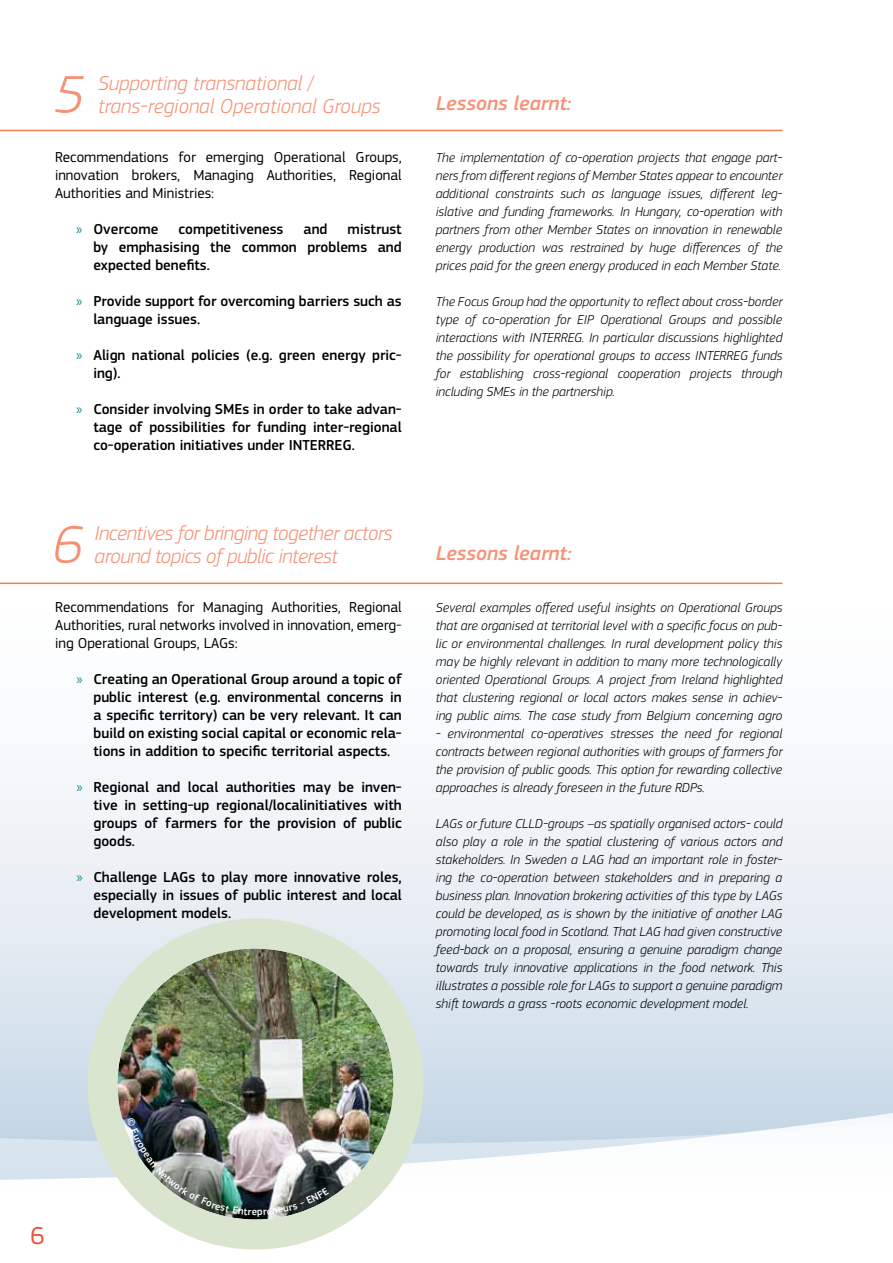
<style>
.page{position:relative;width:893px;height:1263px;background:#fff}
.page>*{position:absolute;margin:0;border:0;box-sizing:border-box;transform-origin:0 0}
.t1{font:italic 300 54.9px "PF Square Sans Pro";color:#f69176}
.t2{font:25.5px "PF Square Sans Pro";color:#f05135}
.t3{font:italic 300 21px/22.5px "PF Square Sans Pro";letter-spacing:-.02em;color:#f69176}
.t4{font:italic 300 21px/22.5px "PF Square Sans Pro";color:#f69176}
.t5{font:italic 500 20.85px "PF Square Sans Pro";color:#f69176}
.t6{font:500 15px/18px "PF Square Sans Pro";color:#000;text-align:justify}
.t7{font:15px/18px "PF Square Sans Pro";color:#000;text-align:justify}
.t8{font:italic 300 13.5px/18px "PF Square Sans Pro";color:#000;text-align:justify}
.s1{font-family:"Myriad Pro";font-weight:400;color:#00929c}
</style>
<div class="page">
<div style="left:0;top:0;width:893px;height:1263px;background:linear-gradient(to right,#fdfdfe,#fdfdfe)"></div>
<svg style="left:0;top:857px;width:893px;height:406px"></svg>
<hr style="left:0;top:130px;width:782px;height:1px;background:#f47c4d">
<hr style="left:0;top:583px;width:782px;height:1px;background:#f47c4d">
<img style="left:118px;top:948px;width:275px;height:271px">
<div style="left:88px;top:918px;width:335px;height:331px;border:30px solid #d9e5ce;border-radius:50%"></div>
<img style="left:127px;top:1117px;width:202px;height:100px">
<h1 class="t1" style="left:54px;top:62px;width:31px">5</h1>
<h3 class="t4" style="left:98px;top:72px;width:284px">Supporting transnational / trans-regional Operational Groups</h3>
<p class="t7" style="left:55px;top:148px;width:348px">Recommendations for emerging Operational Groups, innovation brokers, Managing Authorities, Regional Authorities and Ministries:</p>
<p class="t6" style="left:76px;top:220px;width:84px"><span class="s1">»</span> Overcome</p>
<p class="t6" style="left:178px;top:220px;width:107px">competitiveness</p>
<p class="t6" style="left:304px;top:220px;width:25px">and</p>
<p class="t6" style="left:93px;top:220px;width:310px;text-indent:254px">mistrust by emphasising the common problems and expected benefits.</p>
<p class="t6" style="left:93px;top:292px;width:310px;text-indent:-17px"><span class="s1">»</span> Provide support for overcoming barriers such as language issues.</p>
<p class="t6" style="left:93px;top:346px;width:310px;text-indent:-17px"><span class="s1">»</span> Align national policies (e.g. green energy pric&shy;ing).</p>
<p class="t6" style="left:93px;top:400px;width:310px;text-indent:-17px"><span class="s1">»</span> Consider involving SMEs in order to take advan&shy;tage of possibilities for funding inter-regional co-operation initiatives under INTERREG.</p>
<h1 class="t1" style="left:53px;top:512px;width:31px">6</h1>
<h3 class="t3" style="left:94px;top:522px;width:299px">Incentives for bringing together actors around topics of public interest</h3>
<p class="t7" style="left:55px;top:598px;width:348px">Recommendations for Managing Authorities, Regional Authorities, rural networks involved in innovation, emerg&shy;ing Operational Groups, LAGs:</p>
<p class="t6" style="left:94px;top:670px;width:310px;text-indent:-17px"><span class="s1">»</span> Creating an Operational Group around a topic of public interest (e.g. environmental concerns in a specific territory) can be very relevant. It can build on existing social capital or economic rela&shy;tions in addition to specific territorial aspects.</p>
<p class="t6" style="left:94px;top:778px;width:310px;text-indent:-17px"><span class="s1">»</span> Regional and local authorities may be inven&shy;tive in setting-up regional/localinitiatives with groups of farmers for the provision of public goods.</p>
<p class="t6" style="left:94px;top:868px;width:310px;text-indent:-17px"><span class="s1">»</span> Challenge LAGs to play more innovative roles, especially in issues of public interest and local development models.</p>
<h3 class="t5" style="left:436px;top:90px;width:137px">Lessons learnt:</h3>
<p class="t8" style="left:436px;top:148px;width:348px">The implementation of co-operation projects that engage part&shy;ners from different regions of Member States appear to encounter additional constraints such as language issues, different leg&shy;islative and funding frameworks. In Hungary, co-operation with partners from other Member States on innovation in renewable energy production was restrained by huge differences of the prices paid for the green energy produced in each Member State.</p>
<p class="t8" style="left:436px;top:292px;width:348px">The Focus Group had the opportunity to reflect about cross-border type of co-operation for EIP Operational Groups and possible interactions with INTERREG. In particular discussions highlighted the possibility for operational groups to access INTERREG funds for establishing cross-regional cooperation projects through including SMEs in the partnership.</p>
<h3 class="t5" style="left:436px;top:540px;width:137px">Lessons learnt:</h3>
<p class="t8" style="left:436px;top:598px;width:348px">Several examples offered useful insights on Operational Groups that are organised at territorial level with a specific focus on pub&shy;lic or environmental challenges. In rural development policy this may be highly relevant in addition to many more technologically oriented Operational Groups. A project from Ireland highlighted that clustering regional or local actors makes sense in achiev&shy;ing public aims. The case study from Belgium concerning agro</p>
<p class="t8" style="left:436px;top:724px;width:348px">- environmental co-operatives stresses the need for regional contracts between regional authorities with groups of farmers for the provision of public goods. This option for rewarding collective approaches is already foreseen in the future RDPs.</p>
<p class="t8" style="left:436px;top:814px;width:348px">LAGs or future CLLD-groups –as spatially organised actors- could also play a role in the spatial clustering of various actors and stakeholders. In Sweden a LAG had an important role in foster&shy;ing the co-operation between stakeholders and in preparing a business plan. Innovation brokering activities of this type by LAGs could be developed, as is shown by the initiative of another LAG promoting local food in Scotland. That LAG had given constructive feed-back on a proposal, ensuring a genuine paradigm change towards truly innovative applications in the food network. This illustrates a possible role for LAGs to support a genuine paradigm shift towards a grass -roots economic development model.</p>
<h2 class="t2" style="left:30px;top:1220px;width:16px">6</h2>
</div>
